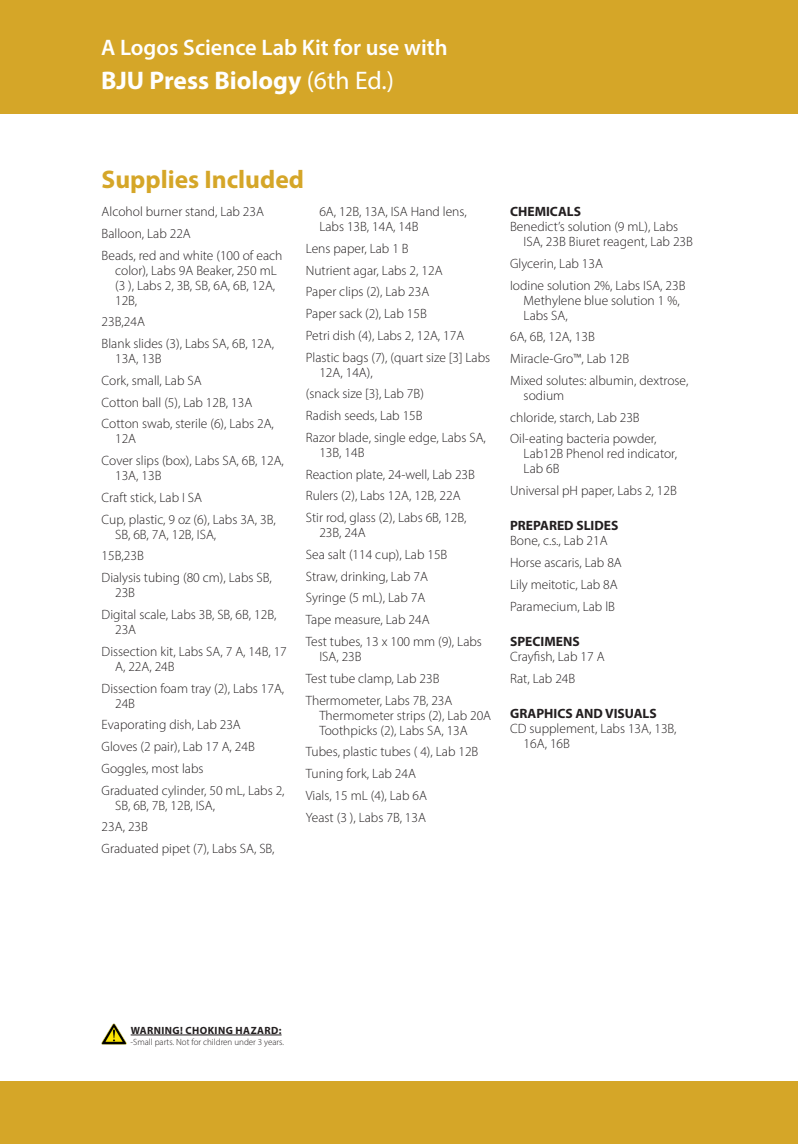
<style>
.page{position:relative;width:798px;height:1144px;background:#fff}
.page>*{position:absolute;margin:0;border:0;box-sizing:border-box;transform-origin:0 0}
.t1{font:700 25.5px "Myriad Pro";color:#fff}
.t2{font:700 25.5px "Myriad Pro";color:#d5a628}
.t3{font:600 22.5px "Myriad Pro";color:#fff}
.list_text{font:300 13.5px/15px "Myriad Pro";color:#231f20}
.New_Subtitle{font:700 13.5px "Myriad Pro";color:#231f20}
.t4{font:700 10.5px "Myriad Pro";letter-spacing:.04em;color:#231f20}
.t5{font:300 9px "Myriad Pro";color:#231f20}
.s1{font-weight:400}
</style>
<div class="page">
<div style="left:0;top:1081px;width:798px;height:63px;background:#d5a628"></div>
<div style="left:0;top:0;width:798px;height:114px;background:#d5a628"></div>
<img style="left:101px;top:1023px;width:26px;height:21px">
<hr style="left:131px;top:1034px;width:150px;height:1px;background:#231f20">
<p class="t3" style="left:101px;top:33px;width:348px">A Logos Science Lab Kit for use with</p>
<p class="t1" style="left:101px;top:63px;width:294px">BJU Press Biology <span class="s1">(6th Ed.)</span></p>
<p class="t2" style="left:102px;top:163px;width:204px">Supplies Included</p>
<p class="list_text" style="left:102px;top:204px;width:164px">Alcohol burner stand, Lab 23A</p>
<p class="list_text" style="left:102px;top:226px;width:91px">Balloon, Lab 22A</p>
<p class="list_text" style="left:115px;top:247px;width:169px;text-indent:-14px">Beads, red and white (100 of each color), Labs 9A Beaker, 250 mL (3 ), Labs 2, 3B, SB, 6A, 6B, 12A,<br>12B,</p>
<p class="list_text" style="left:102px;top:314px;width:45px">23B,24A</p>
<p class="list_text" style="left:115px;top:336px;width:160px;text-indent:-14px">Blank slides (3), Labs SA, 6B, 12A,<br>13A, 13B</p>
<p class="list_text" style="left:102px;top:373px;width:102px">Cork, small, Lab SA</p>
<p class="list_text" style="left:102px;top:394px;width:152px">Cotton ball (5), Lab 12B, 13A</p>
<p class="list_text" style="left:115px;top:416px;width:160px;text-indent:-14px">Cotton swab, sterile (6), Labs 2A,<br>12A</p>
<p class="list_text" style="left:115px;top:453px;width:170px;text-indent:-14px">Cover slips (box), Labs SA, 6B, 12A,<br>13A, 13B</p>
<p class="list_text" style="left:102px;top:490px;width:102px">Craft stick, Lab I SA</p>
<p class="list_text" style="left:115px;top:511px;width:162px;text-indent:-14px">Cup, plastic, 9 oz (6), Labs 3A, 3B,<br>SB, 6B, 7A, 12B, ISA,</p>
<p class="list_text" style="left:102px;top:548px;width:44px">15B,23B</p>
<p class="list_text" style="left:115px;top:570px;width:158px;text-indent:-14px">Dialysis tubing (80 cm), Labs SB,<br>23B</p>
<p class="list_text" style="left:115px;top:607px;width:163px;text-indent:-14px">Digital scale, Labs 3B, SB, 6B, 12B,<br>23A</p>
<p class="list_text" style="left:115px;top:643px;width:173px;text-indent:-14px">Dissection kit, Labs SA, 7 A, 14B, 17<br>A, 22A, 24B</p>
<p class="list_text" style="left:115px;top:680px;width:171px;text-indent:-14px">Dissection foam tray (2), Labs 17A,<br>24B</p>
<p class="list_text" style="left:102px;top:717px;width:141px">Evaporating dish, Lab 23A</p>
<p class="list_text" style="left:102px;top:739px;width:155px">Gloves (2 pair), Lab 17 A, 24B</p>
<p class="list_text" style="left:102px;top:760px;width:103px">Goggles, most labs</p>
<p class="list_text" style="left:115px;top:782px;width:171px;text-indent:-14px">Graduated cylinder, 50 mL, Labs 2,<br>SB, 6B, 7B, 12B, ISA,</p>
<p class="list_text" style="left:102px;top:819px;width:48px">23A, 23B</p>
<p class="list_text" style="left:102px;top:841px;width:174px">Graduated pipet (7), Labs SA, SB,</p>
<p class="list_text" style="left:319px;top:204px;width:149px">6A, 12B, 13A, ISA Hand lens,<br>Labs 13B, 14A, 14B</p>
<p class="list_text" style="left:306px;top:241px;width:104px">Lens paper, Lab 1 B</p>
<p class="list_text" style="left:306px;top:262px;width:138px">Nutrient agar, Labs 2, 12A</p>
<p class="list_text" style="left:306px;top:284px;width:125px">Paper clips (2), Lab 23A</p>
<p class="list_text" style="left:306px;top:306px;width:122px">Paper sack (2), Lab 15B</p>
<p class="list_text" style="left:306px;top:328px;width:160px">Petri dish (4), Labs 2, 12A, 17A</p>
<p class="list_text" style="left:319px;top:349px;width:172px;text-indent:-14px">Plastic bags (7), (quart size [3] Labs<br>12A, 14A),</p>
<p class="list_text" style="left:306px;top:386px;width:119px">(snack size [3}, Lab 7B)</p>
<p class="list_text" style="left:306px;top:408px;width:118px">Radish seeds, Lab 15B</p>
<p class="list_text" style="left:319px;top:430px;width:168px;text-indent:-14px">Razor blade, single edge, Labs SA,<br>13B, 14B</p>
<p class="list_text" style="left:306px;top:466px;width:171px">Reaction plate, 24-well, Lab 23B</p>
<p class="list_text" style="left:306px;top:488px;width:156px">Rulers (2), Labs 12A, 12B, 22A</p>
<p class="list_text" style="left:319px;top:510px;width:148px;text-indent:-14px">Stir rod, glass (2), Labs 6B, 12B,<br>23B, 24A</p>
<p class="list_text" style="left:306px;top:547px;width:143px">Sea salt (114 cup), Lab 15B</p>
<p class="list_text" style="left:306px;top:568px;width:124px">Straw, drinking, Lab 7A</p>
<p class="list_text" style="left:306px;top:590px;width:121px">Syringe (5 mL), Lab 7A</p>
<p class="list_text" style="left:306px;top:612px;width:125px">Tape measure, Lab 24A</p>
<p class="list_text" style="left:319px;top:634px;width:164px;text-indent:-14px">Test tubes, 13 x 100 mm (9), Labs<br>ISA, 23B</p>
<p class="list_text" style="left:306px;top:670px;width:135px">Test tube clamp, Lab 23B</p>
<p class="list_text" style="left:319px;top:692px;width:173px;text-indent:-14px">Thermometer, Labs 7B, 23A<br>Thermometer strips (2), Lab 20A<br>Toothpicks (2), Labs SA, 13A</p>
<p class="list_text" style="left:306px;top:744px;width:174px">Tubes, plastic tubes ( 4), Lab 12B</p>
<p class="list_text" style="left:306px;top:766px;width:112px">Tuning fork, Lab 24A</p>
<p class="list_text" style="left:306px;top:787px;width:123px">Vials, 15 mL (4), Lab 6A</p>
<p class="list_text" style="left:306px;top:809px;width:122px">Yeast (3 ), Labs 7B, 13A</p>
<p class="New_Subtitle" style="left:510px;top:203px;width:73px">CHEMICALS</p>
<p class="list_text" style="left:523px;top:219px;width:171px;text-indent:-14px">Benedict’s solution (9 mL), Labs<br>ISA, 23B Biuret reagent, Lab 23B</p>
<p class="list_text" style="left:510px;top:256px;width:94px">Glycerin, Lab 13A</p>
<p class="list_text" style="left:523px;top:277px;width:163px;text-indent:-14px">Iodine solution 2%, Labs ISA, 23B<br>Methylene blue solution 1 %,<br>Labs SA,</p>
<p class="list_text" style="left:510px;top:329px;width:86px">6A, 6B, 12A, 13B</p>
<p class="list_text" style="left:510px;top:351px;width:121px">Miracle-Gro™, Lab 12B</p>
<p class="list_text" style="left:523px;top:373px;width:166px;text-indent:-14px">Mixed solutes: albumin, dextrose, sodium</p>
<p class="list_text" style="left:510px;top:409px;width:131px">chloride, starch, Lab 23B</p>
<p class="list_text" style="left:523px;top:431px;width:155px;text-indent:-14px">Oil-eating bacteria powder,<br>Lab12B Phenol red indicator,<br>Lab 6B</p>
<p class="list_text" style="left:510px;top:483px;width:168px">Universal pH paper, Labs 2, 12B</p>
<p class="New_Subtitle" style="left:510px;top:517px;width:110px">PREPARED SLIDES</p>
<p class="list_text" style="left:510px;top:533px;width:99px">Bone, c.s., Lab 21A</p>
<p class="list_text" style="left:510px;top:555px;width:113px">Horse ascaris, Lab 8A</p>
<p class="list_text" style="left:510px;top:577px;width:109px">Lily meitotic, Lab 8A</p>
<p class="list_text" style="left:510px;top:598px;width:106px">Paramecium, Lab lB</p>
<p class="New_Subtitle" style="left:510px;top:632px;width:71px">SPECIMENS</p>
<p class="list_text" style="left:510px;top:649px;width:96px">Crayfish, Lab 17 A</p>
<p class="list_text" style="left:510px;top:670px;width:67px">Rat, Lab 24B</p>
<p class="New_Subtitle" style="left:510px;top:704px;width:148px">GRAPHICS AND VISUALS</p>
<p class="list_text" style="left:523px;top:721px;width:154px;text-indent:-14px">CD supplement, Labs 13A, 13B,<br>16A, 16B</p>
<p class="t4" style="left:131px;top:1023px;width:152px">WARNING! CHOKING HAZARD:</p>
<p class="t5" style="left:130px;top:1036px;width:155px">-Small parts. Not for children under 3 years.</p>
</div>
